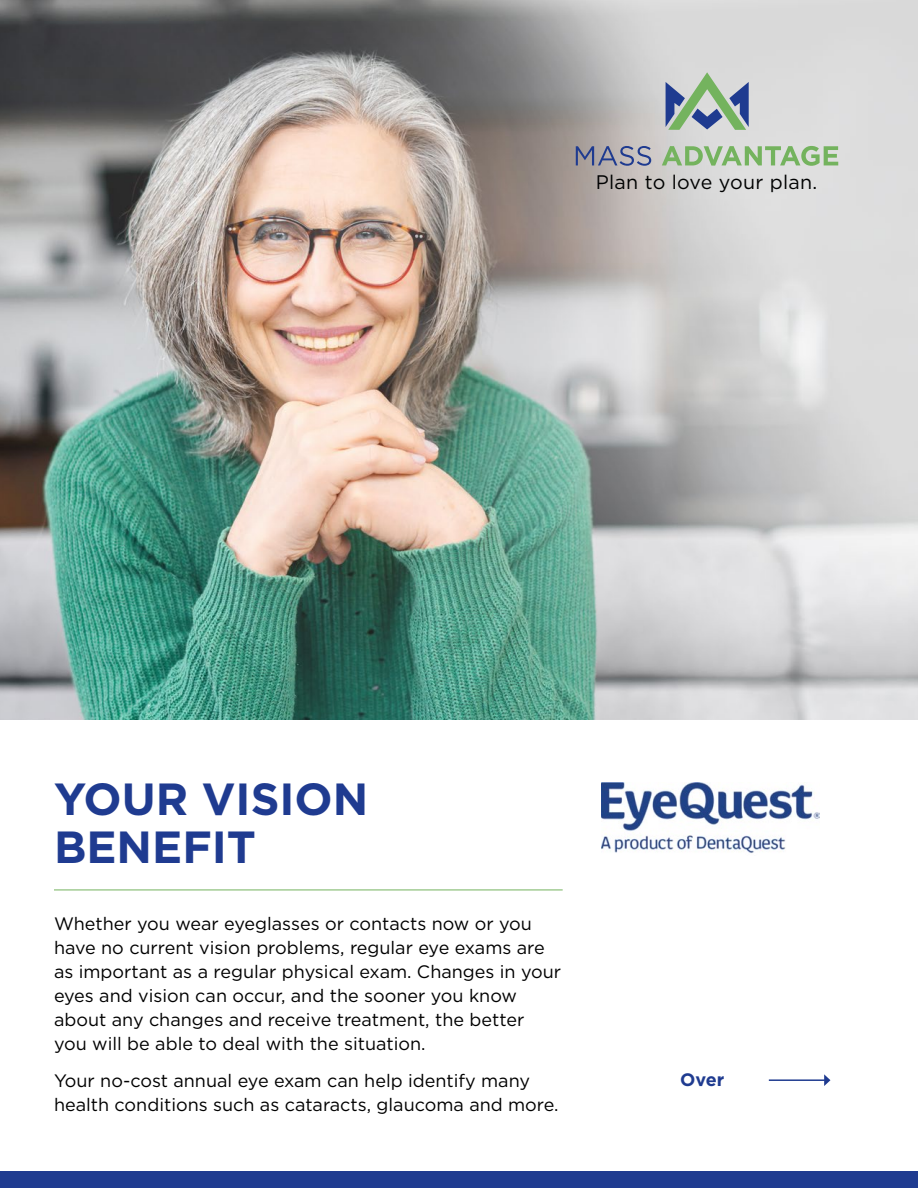
<style>
.page{position:relative;width:918px;height:1188px;background:#fff}
.page>*{position:absolute;margin:0;border:0;box-sizing:border-box;transform-origin:0 0}
.t1{font:700 45px/48px "Gotham";color:#1f3b90}
.t2{font:19.65px "Gotham";letter-spacing:.015em;color:#000101}
.t3{font:18px/24px "Gotham";color:#000}
.t4{font:700 18px "Gotham";color:#1f3b90}
</style>
<div class="page">
<div style="left:0;top:1172px;width:918px;height:16px;background:#1f3b90"></div>
<img style="left:0;top:0;width:918px;height:719px">
<img style="left:602px;top:783px;width:217px;height:70px">
<hr style="left:54px;top:890px;width:509px;height:1px;background:#74b35e">
<hr style="left:769px;top:1079px;width:56px;height:2px;background:#1f3b90">
<svg style="left:824px;top:1074px;width:6px;height:12px"></svg>
<svg style="left:576px;top:146px;width:75px;height:20px"></svg>
<svg style="left:662px;top:146px;width:176px;height:20px"></svg>
<svg style="left:666px;top:72px;width:83px;height:58px"></svg>
<p class="t2" style="left:596px;top:169px;width:223px">Plan to love your plan.</p>
<h1 class="t1" style="left:54px;top:774px;width:316px">YOUR VISION<br>BENEFIT</h1>
<p class="t3" style="left:54px;top:911px;width:509px">Whether you wear eyeglasses or contacts now or you have no current vision problems, regular eye exams are as important as a regular physical exam. Changes in your eyes and vision can occur, and the sooner you know about any changes and receive treatment, the better you will be able to deal with the situation.</p>
<p class="t3" style="left:54px;top:1068px;width:506px">Your no-cost annual eye exam can help identify many health conditions such as cataracts, glaucoma and more.</p>
<p class="t4" style="left:680px;top:1067px;width:46px">Over</p>
</div>
